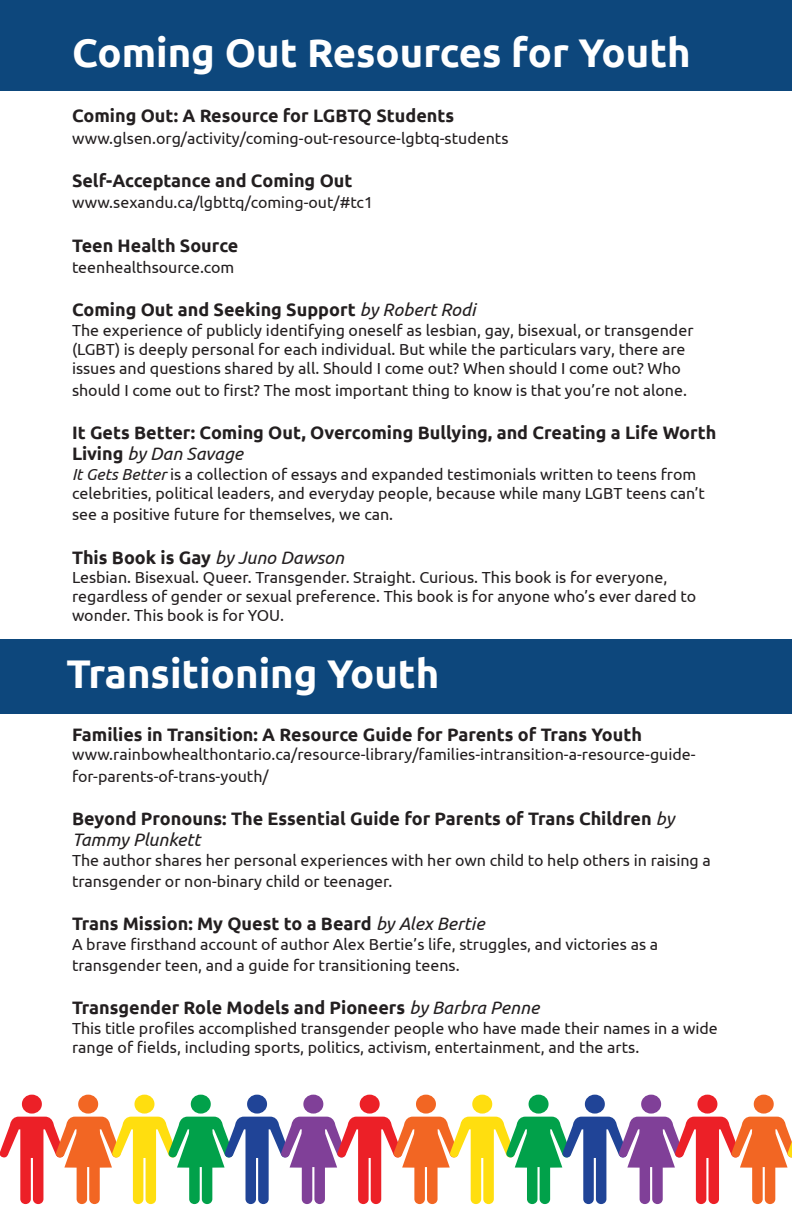
<style>
.page{position:relative;width:792px;height:1224px;background:#fff}
.page>*{position:absolute;margin:0;border:0;box-sizing:border-box;transform-origin:0 0}
.t1{font:700 40px "Ubuntu";color:#fff}
.t2{font:700 18px/21.6px "Ubuntu";color:#231f20}
.t3{font:16px/19.2px "Ubuntu";color:#231f20}
.s1{font-weight:400;font-style:italic}
.s2{font-style:italic}
</style>
<div class="page">
<div style="left:22px;top:1095px;width:20px;height:19px;background:#ec2027;border-radius:10px"></div>
<div style="left:78px;top:1095px;width:20px;height:19px;background:#f26623;border-radius:10px"></div>
<div style="left:135px;top:1095px;width:19px;height:19px;background:#ffde0f;border-radius:10px"></div>
<div style="left:191px;top:1095px;width:20px;height:19px;background:#01a14a;border-radius:10px"></div>
<div style="left:247px;top:1095px;width:20px;height:19px;background:#204497;border-radius:10px"></div>
<div style="left:303px;top:1095px;width:20px;height:19px;background:#804098;border-radius:10px"></div>
<div style="left:360px;top:1095px;width:20px;height:19px;background:#ec2027;border-radius:10px"></div>
<div style="left:416px;top:1095px;width:20px;height:19px;background:#f26623;border-radius:10px"></div>
<div style="left:472px;top:1095px;width:20px;height:19px;background:#ffde0f;border-radius:10px"></div>
<div style="left:529px;top:1095px;width:20px;height:19px;background:#01a14a;border-radius:10px"></div>
<div style="left:585px;top:1095px;width:20px;height:19px;background:#204497;border-radius:10px"></div>
<div style="left:641px;top:1095px;width:20px;height:19px;background:#804098;border-radius:10px"></div>
<div style="left:697px;top:1095px;width:20px;height:19px;background:#ec2027;border-radius:10px"></div>
<div style="left:754px;top:1095px;width:20px;height:19px;background:#f26623;border-radius:10px"></div>
<div style="left:0;top:0;width:792px;height:90px;background:#0d477c"></div>
<svg style="left:0;top:1117px;width:792px;height:87px"></svg>
<div style="left:0;top:640px;width:792px;height:74px;background:#0d477c"></div>
<p class="t1" style="left:72px;top:28px;width:620px">Coming Out Resources for Youth</p>
<p class="t2" style="left:72px;top:105px;width:384px">Coming Out: A Resource for LGBTQ Students</p>
<p class="t3" style="left:72px;top:128px;width:438px">www.glsen.org/activity/coming-out-resource-lgbtq-students</p>
<p class="t2" style="left:72px;top:169px;width:282px">Self-Acceptance and Coming Out</p>
<p class="t3" style="left:72px;top:193px;width:303px">www.sexandu.ca/lgbttq/coming-out/#tc1</p>
<p class="t2" style="left:72px;top:234px;width:168px">Teen Health Source</p>
<p class="t3" style="left:72px;top:257px;width:164px">teenhealthsource.com</p>
<p class="t2" style="left:72px;top:299px;width:405px">Coming Out and Seeking Support <span class="s1">by Robert Rodi</span></p>
<p class="t3" style="left:72px;top:320px;width:623px">The experience of publicly identifying oneself as lesbian, gay, bisexual, or transgender (LGBT) is deeply personal for each individual. But while the particulars vary, there are issues and questions shared by all. Should I come out? When should I come out? Who</p>
<p class="t3" style="left:72px;top:380px;width:617px">should I come out to first? The most important thing to know is that you’re not alone.</p>
<p class="t2" style="left:72px;top:421px;width:646px">It Gets Better: Coming Out, Overcoming Bullying, and Creating a Life Worth<br>Living <span class="s1">by Dan Savage</span></p>
<p class="t3" style="left:72px;top:464px;width:634px"><span class="s2">It Gets Better</span> is a collection of essays and expanded testimonials written to teens from celebrities, political leaders, and everyday people, because while many LGBT teens can’t</p>
<p class="t3" style="left:72px;top:505px;width:323px">see a positive future for themselves, we can.</p>
<p class="t2" style="left:72px;top:546px;width:274px">This Book is Gay <span class="s1">by Juno Dawson</span></p>
<p class="t3" style="left:72px;top:567px;width:626px">Lesbian. Bisexual. Queer. Transgender. Straight. Curious. This book is for everyone, regardless of gender or sexual preference. This book is for anyone who’s ever dared to wonder. This book is for YOU.</p>
<p class="t1" style="left:67px;top:649px;width:374px">Transitioning Youth</p>
<p class="t2" style="left:72px;top:723px;width:572px">Families in Transition: A Resource Guide for Parents of Trans Youth</p>
<p class="t3" style="left:72px;top:743px;width:625px;line-height:21.6px">www.rainbowhealthontario.ca/resource-library/families-intransition-a-resource-guide&shy;for-parents-of-trans-youth/</p>
<p class="t2" style="left:72px;top:807px;width:604px">Beyond Pronouns: The Essential Guide for Parents of Trans Children <span class="s1">by<br>Tammy Plunkett</span></p>
<p class="t3" style="left:72px;top:849px;width:640px;line-height:21.6px">The author shares her personal experiences with her own child to help others in raising a transgender or non-binary child or teenager.</p>
<p class="t2" style="left:72px;top:913px;width:414px">Trans Mission: My Quest to a Beard <span class="s1">by Alex Bertie</span></p>
<p class="t3" style="left:72px;top:933px;width:588px;line-height:21.6px">A brave firsthand account of author Alex Bertie’s life, struggles, and victories as a transgender teen, and a guide for transitioning teens.</p>
<p class="t2" style="left:72px;top:997px;width:469px">Transgender Role Models and Pioneers <span class="s1">by Barbra Penne</span></p>
<p class="t3" style="left:72px;top:1018px;width:647px">This title profiles accomplished transgender people who have made their names in a wide range of fields, including sports, politics, activism, entertainment, and the arts.</p>
</div>
